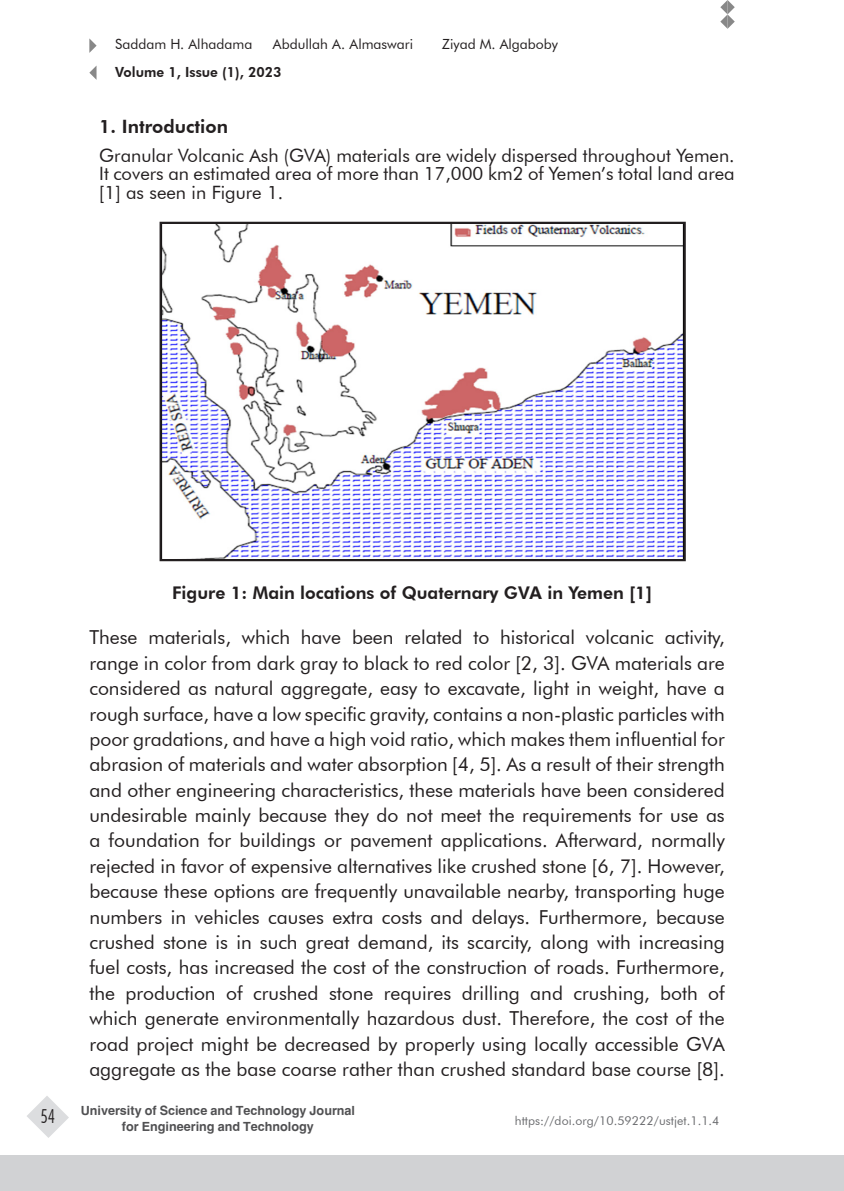
<style>
.page{position:relative;width:844px;height:1191px;background:#fff}
.page>*{position:absolute;margin:0;border:0;box-sizing:border-box;transform-origin:0 0}
.نص_الفقرات_انجليزي{font:19.25px/25.4px "Futura BT";color:#231f20;text-align:justify}
.t1{font:300 condensed 19.25px "Futura BT";color:#231f20}
.EEEE_نصوص_الفقرااااا{font:18.38px/18.7px "Futura BT";color:#231f20;text-align:justify}
.EEEE_نصوص_الفقرااااا-2{font:800 18.38px "Futura BT";color:#231f20}
.نص_جدول_انجليزي{font:800 17.5px "Futura BT";color:#231f20}
.t2{font:14.53px/16.4px "Hacen Saudi Arabia";color:#505052;text-align:center}
.t3{font:14px "Futura BT";color:#231f20}
.t4{font:800 14px "Futura BT";color:#231f20}
.t5{font:12.25px "Futura BT";letter-spacing:.005em;color:#6c6d70}
</style>
<div class="page">
<svg style="left:27px;top:1096px;width:42px;height:42px"></svg>
<svg style="left:89px;top:38px;width:8px;height:15px"></svg>
<svg style="left:89px;top:66px;width:7px;height:13px"></svg>
<svg style="left:720px;top:0;width:14px;height:29px"></svg>
<div style="left:0;top:1155px;width:843px;height:36px;background:#d1d2d4"></div>
<img style="left:162px;top:225px;width:520px;height:333px">
<div style="left:159px;top:222px;width:526px;height:339px;border:2px solid #231f20"></div>
<p class="t3" style="left:115px;top:36px;width:138px">Saddam H. Alhadama</p>
<p class="t3" style="left:273px;top:36px;width:142px">Abdullah A. Almaswari</p>
<p class="t3" style="left:442px;top:36px;width:117px">Ziyad M. Algaboby</p>
<p class="t4" style="left:115px;top:63px;width:168px">Volume 1, Issue (1), 2023</p>
<p class="EEEE_نصوص_الفقرااااا-2" style="left:99px;top:115px;width:130px">1. Introduction</p>
<p class="EEEE_نصوص_الفقرااااا" style="left:99px;top:146px;width:636px">Granular Volcanic Ash (GVA) materials are widely dispersed throughout Yemen.<br>It covers an estimated area of more than 17,000 km2 of Yemen’s total land area [1] as seen in Figure 1.</p>
<p class="نص_جدول_انجليزي" style="left:172px;top:582px;width:481px">Figure 1: Main locations of Quaternary GVA in Yemen [1]</p>
<p class="نص_الفقرات_انجليزي" style="left:89px;top:624px;width:637px">These materials, which have been related to historical volcanic activity, range in color from dark gray to black to red color [2, 3]. GVA materials are considered as natural aggregate, easy to excavate, light in weight, have a rough surface, have a low specific gravity, contains a non-plastic particles with poor gradations, and have a high void ratio, which makes them influential for abrasion of materials and water absorption [4, 5]. As a result of their strength and other engineering characteristics, these materials have been considered undesirable mainly because they do not meet the requirements for use as a foundation for buildings or pavement applications. Afterward, normally rejected in favor of expensive alternatives like crushed stone [6, 7]. However, because these options are frequently unavailable nearby, transporting huge numbers in vehicles causes extra costs and delays. Furthermore, because crushed stone is in such great demand, its scarcity, along with increasing fuel costs, has increased the cost of the construction of roads. Furthermore, the production of crushed stone requires drilling and crushing, both of which generate environmentally hazardous dust. Therefore, the cost of the road project might be decreased by properly using locally accessible GVA aggregate as the base coarse rather than crushed standard base course [8].</p>
<p class="t1" style="left:40px;top:1104px;width:16px">54</p>
<p class="t2" style="left:81px;top:1103px;width:276px">University of Science and Technology Journal for Engineering and Technology</p>
<p class="t5" style="left:514px;top:1112px;width:206px">https://doi.org/10.59222/ustjet.1.1.4</p>
</div>
